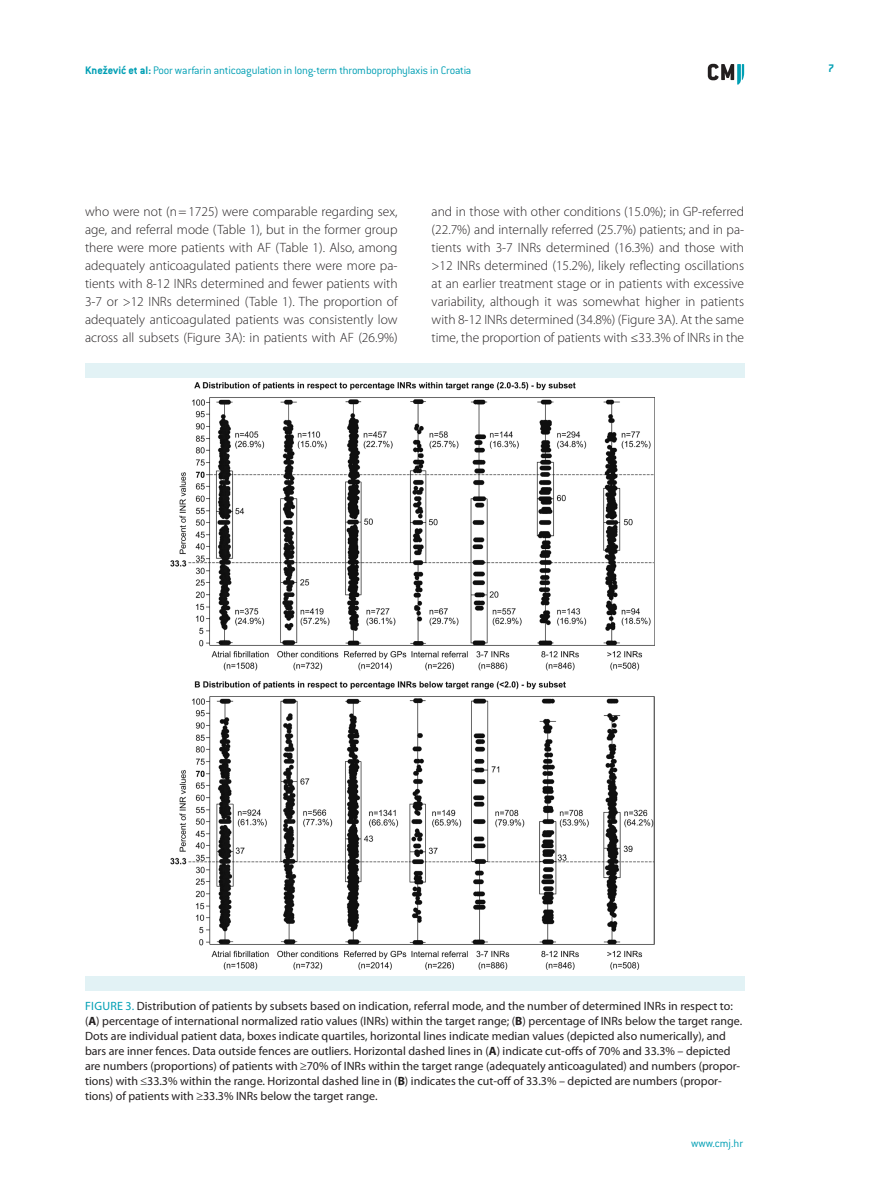
<style>
.page{position:relative;width:893px;height:1191px;background:#fff}
.page>*{position:absolute;margin:0;border:0;box-sizing:border-box;transform-origin:0 0}
.t1{font:300 13.5px/18px "Myriad Pro";color:#231f20;text-align:justify}
.t2{font:12px/15px "Myriad Pro";color:#231f20}
.t3{font:300 12px "ITC Conduit LTCE";letter-spacing:-.015em;color:#009fb4}
.t4{font:700 12px "ITC Conduit LTCE";color:#009fb4}
.s1{font-weight:700}
.s2{color:#009fb4}
</style>
<div class="page">
<svg style="left:708px;top:64px;width:36px;height:21px"></svg>
<img style="left:170px;top:383px;width:484px;height:586px">
<div style="left:85px;top:976px;width:659px;height:15px;background:#e2f2f5"></div>
<div style="left:85px;top:363px;width:659px;height:14px;background:#e2f2f5"></div>
<p class="t3" style="left:85px;top:63px;width:388px"><span class="s1">Knežević et al:</span> Poor warfarin anticoagulation in long-term thromboprophylaxis in Croatia</p>
<p class="t4" style="left:828px;top:61px;width:8px">7</p>
<p class="t1" style="left:85px;top:202px;width:314px">who were not (n=1725) were comparable regarding sex, age, and referral mode (Table 1), but in the former group there were more patients with AF (Table 1). Also, among adequately anticoagulated patients there were more pa&shy;tients with 8-12 INRs determined and fewer patients with 3-7 or &gt;12 INRs determined (Table 1). The proportion of adequately anticoagulated patients was consistently low across all subsets (Figure 3A): in patients with AF (26.9%)</p>
<p class="t1" style="left:432px;top:202px;width:314px">and in those with other conditions (15.0%); in GP-referred (22.7%) and internally referred (25.7%) patients; and in pa&shy;tients with 3-7 INRs determined (16.3%) and those with &gt;12 INRs determined (15.2%), likely reflecting oscillations at an earlier treatment stage or in patients with excessive variability, although it was somewhat higher in patients with 8-12 INRs determined (34.8%) (Figure 3A). At the same time, the proportion of patients with ≤33.3% of INRs in the</p>
<p class="t2" style="left:85px;top:998px;width:659px"><span class="s2">Fi gu re 3.</span> Distribution of patients by subsets based on indication, referral mode, and the number of determined INRs in respect to: (<span class="s1">A</span>) percentage of international normalized ratio values (INRs) within the target range; (<span class="s1">B</span>) percentage of INRs below the target range.<br>Dots are individual patient data, boxes indicate quartiles, horizontal lines indicate median values (depicted also numerically), and bars are inner fences. Data outside fences are outliers. Horizontal dashed lines in (<span class="s1">A</span>) indicate cut-offs of 70% and 33.3% – depicted are numbers (proportions) of patients with ≥70% of INRs within the target range (adequately anticoagulated) and numbers (propor&shy;tions) with ≤33.3% within the range. Horizontal dashed line in (<span class="s1">B</span>) indicates the cut-off of 33.3% – depicted are numbers (propor&shy;tions) of patients with ≥33.3% INRs below the target range.</p>
<p class="t3" style="left:691px;top:1136px;width:54px">www.cmj.hr</p>
</div>
